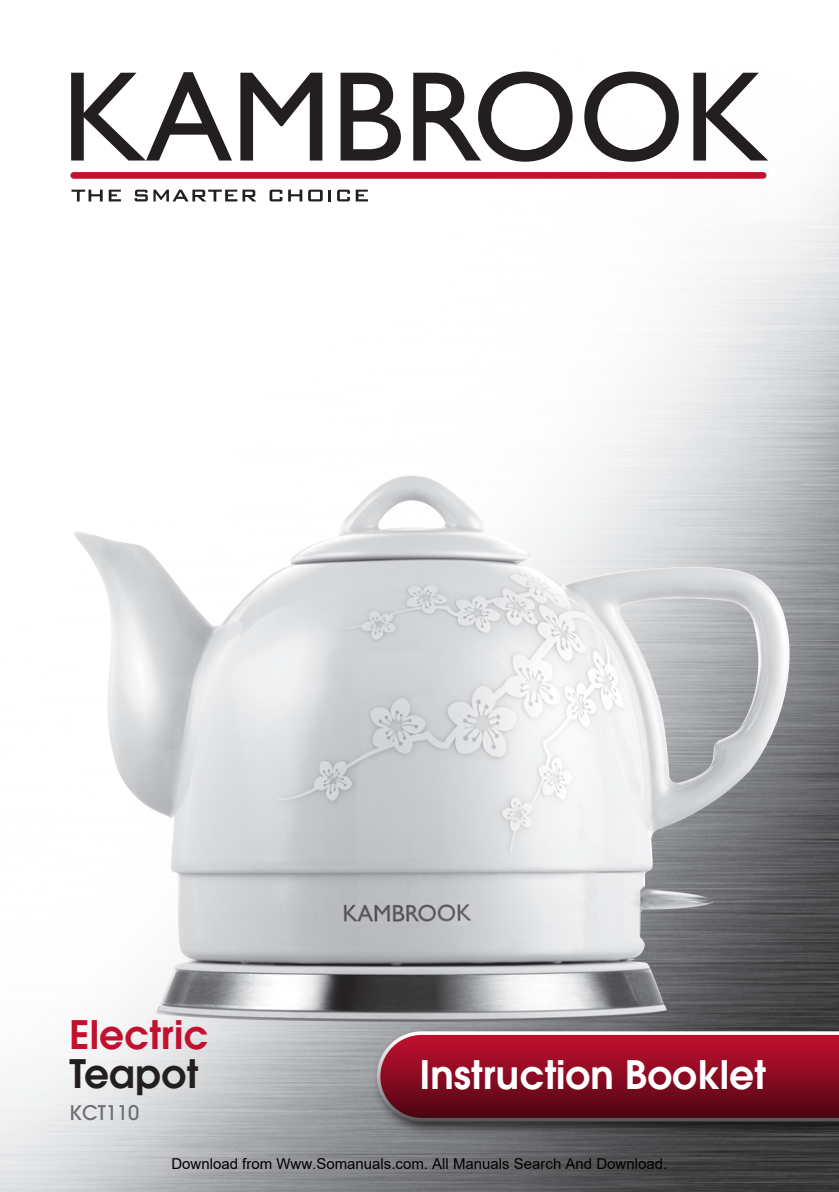
<style>
.page{position:relative;width:839px;height:1192px;background:#fff}
.page>*{position:absolute;margin:0;border:0;box-sizing:border-box;transform-origin:0 0}
.t1{font:600 39px "Avant Garde";color:#fff}
.t2{font:600 39px "Avant Garde";color:#c3102f}
.t3{font:600 39px "Avant Garde";color:#231f20}
.t4{font:500 20px "Avant Garde";color:#6c6d70}
.t5{font:15px "Arial";color:#000}
</style>
<div class="page">
<img style="left:0;top:71px;width:839px;height:1120px">
<img style="left:71px;top:474px;width:718px;height:548px">
<img style="left:368px;top:1022px;width:471px;height:118px">
<svg style="left:377px;top:1031px;width:462px;height:90px"></svg>
<svg style="left:380px;top:1034px;width:459px;height:83px;background:#8b1127"></svg>
<svg style="left:71px;top:190px;width:32px;height:11px"></svg>
<svg style="left:109px;top:190px;width:12px;height:11px"></svg>
<svg style="left:134px;top:190px;width:122px;height:11px"></svg>
<svg style="left:269px;top:190px;width:13px;height:11px"></svg>
<svg style="left:288px;top:190px;width:14px;height:11px"></svg>
<svg style="left:308px;top:190px;width:23px;height:11px"></svg>
<svg style="left:337px;top:190px;width:13px;height:11px"></svg>
<svg style="left:356px;top:190px;width:12px;height:11px"></svg>
<svg style="left:71px;top:72px;width:161px;height:88px"></svg>
<svg style="left:240px;top:73px;width:82px;height:87px"></svg>
<svg style="left:340px;top:73px;width:61px;height:87px"></svg>
<svg style="left:413px;top:72px;width:159px;height:90px"></svg>
<svg style="left:584px;top:72px;width:95px;height:90px"></svg>
<svg style="left:693px;top:73px;width:75px;height:87px"></svg>
<div style="left:70px;top:172px;width:696px;height:7px;background:#c3102f;border-radius:3px"></div>
<h1 class="t2" style="left:70px;top:1009px;width:140px">Electric</h1>
<h1 class="t3" style="left:70px;top:1048px;width:130px">Teapot</h1>
<h2 class="t4" style="left:70px;top:1099px;width:71px">KCT110</h2>
<p class="t5" style="left:171px;top:1155px;width:497px">Download from Www.Somanuals.com. All Manuals Search And Download.</p>
<h1 class="t1" style="left:419px;top:1049px;width:348px">Instruction Booklet</h1>
</div>
